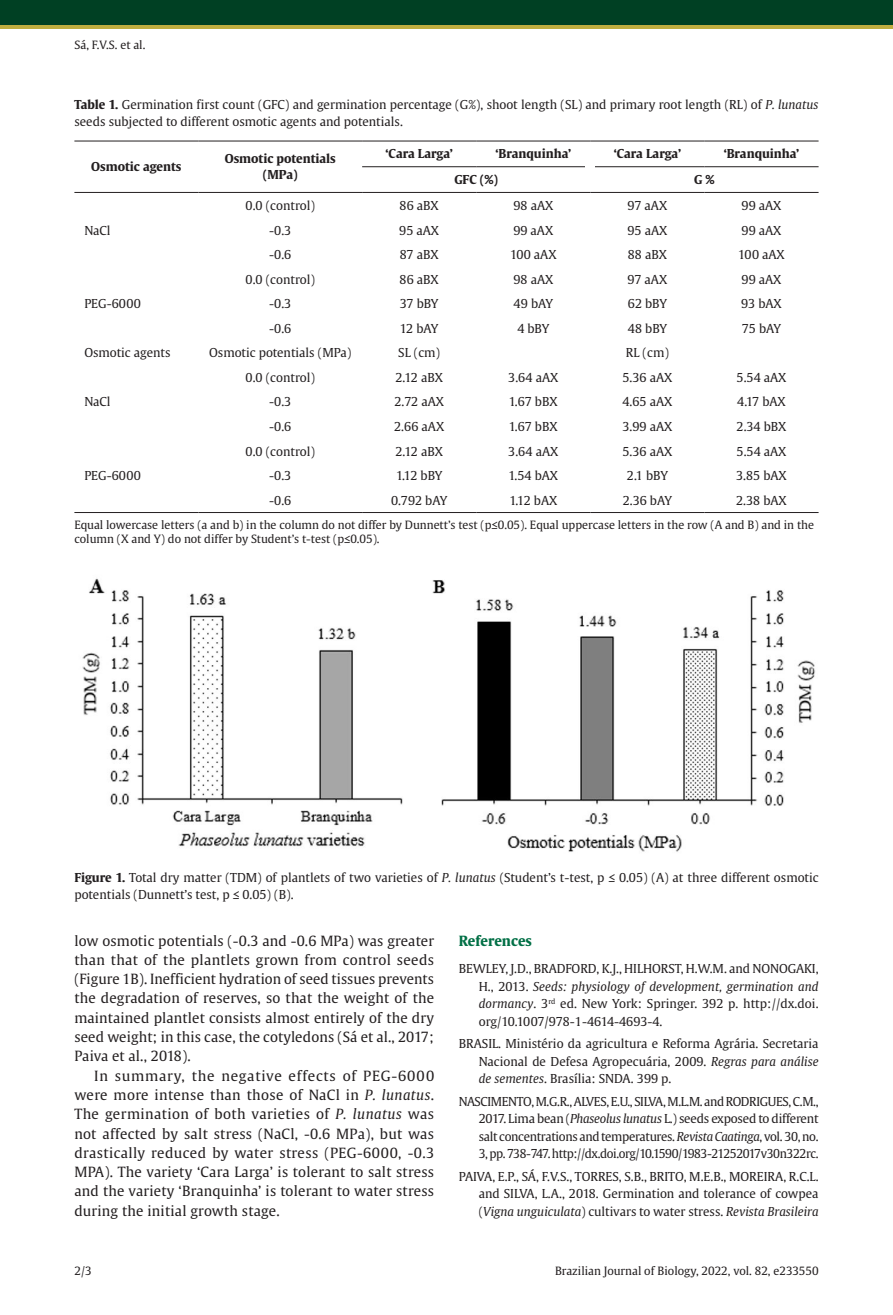
<style>
.page{position:relative;width:893px;height:1315px;background:#fff}
.page>*{position:absolute;margin:0;border:0;box-sizing:border-box;transform-origin:0 0}
.Paragraph{font:14px/19.2px "Gulliver";letter-spacing:.01em;color:#231f20;text-align:justify}
.ReferenceHead{font:700 14px "Gulliver";color:#006f45}
.Reference{font:12.25px/17.5px "Gulliver";color:#231f20;text-align:justify}
.TableBody{font:12.25px "Gulliver";color:#231f20}
.TableTitle{font:12.25px/16.6px "Gulliver";color:#231f20}
.FigureCaption{font:12.25px/16.6px "Gulliver";color:#231f20}
.TableHead{font:700 12.25px/16.6px "Gulliver";color:#231f20;text-align:center}
.TableFootnote{font:11.38px/13.7px "Gulliver";color:#231f20}
.s1{font-weight:700}
.s2{font-style:italic}
</style>
<div class="page">
<div style="left:0;top:12px;width:893px;height:17px;background:#bfad40"></div>
<div style="left:0;top:0;width:893px;height:25px;background:#004023"></div>
<img style="left:82px;top:578px;width:733px;height:274px">
<hr style="left:74px;top:141px;width:124px;height:1px;background:#231f20">
<hr style="left:198px;top:141px;width:164px;height:1px;background:#231f20">
<hr style="left:362px;top:141px;width:114px;height:1px;background:#231f20">
<hr style="left:476px;top:141px;width:114px;height:1px;background:#231f20">
<hr style="left:590px;top:141px;width:114px;height:1px;background:#231f20">
<hr style="left:704px;top:141px;width:115px;height:1px;background:#231f20">
<hr style="left:362px;top:166px;width:114px;height:1px;background:#231f20">
<hr style="left:476px;top:166px;width:114px;height:1px;background:#231f20">
<hr style="left:590px;top:166px;width:114px;height:1px;background:#231f20">
<hr style="left:704px;top:166px;width:115px;height:1px;background:#231f20">
<hr style="left:74px;top:192px;width:124px;height:1px;background:#231f20">
<hr style="left:198px;top:192px;width:164px;height:1px;background:#231f20">
<hr style="left:362px;top:192px;width:114px;height:1px;background:#231f20">
<hr style="left:476px;top:192px;width:114px;height:1px;background:#231f20">
<hr style="left:590px;top:192px;width:114px;height:1px;background:#231f20">
<hr style="left:704px;top:192px;width:115px;height:1px;background:#231f20">
<hr style="left:74px;top:512px;width:124px;height:1px;background:#231f20">
<hr style="left:198px;top:512px;width:164px;height:1px;background:#231f20">
<hr style="left:362px;top:512px;width:114px;height:1px;background:#231f20">
<hr style="left:476px;top:512px;width:114px;height:1px;background:#231f20">
<hr style="left:590px;top:512px;width:114px;height:1px;background:#231f20">
<hr style="left:704px;top:512px;width:115px;height:1px;background:#231f20">
<div style="left:585px;top:163px;width:10px;height:10px;background:#fff"></div>
<p class="TableFootnote" style="left:74px;top:38px;width:72px">Sá, F.V.S. et al.</p>
<p class="TableTitle" style="left:74px;top:96px;width:746px"><span class="s1">Table 1.</span> Germination first count (GFC) and germination percentage (G%), shoot length (SL) and primary root length (RL) of <span class="s2">P. lunatus </span>seeds subjected to different osmotic agents and potentials.</p>
<p class="TableHead" style="left:91px;top:158px;width:92px">Osmotic agents</p>
<p class="TableHead" style="left:225px;top:150px;width:113px">Osmotic potentials (MPa)</p>
<p class="TableHead" style="left:386px;top:145px;width:69px">‘Cara Larga’</p>
<p class="TableHead" style="left:495px;top:145px;width:77px">‘Branquinha’</p>
<p class="TableHead" style="left:614px;top:145px;width:69px">‘Cara Larga’</p>
<p class="TableHead" style="left:724px;top:145px;width:77px">‘Branquinha’</p>
<p class="TableHead" style="left:454px;top:171px;width:45px">GFC (%)</p>
<p class="TableHead" style="left:694px;top:171px;width:22px">G %</p>
<p class="TableBody" style="left:84px;top:222px;width:28px">NaCl</p>
<p class="TableBody" style="left:84px;top:296px;width:58px">PEG-6000</p>
<p class="TableBody" style="left:246px;top:198px;width:71px">0.0 (control)</p>
<p class="TableBody" style="left:400px;top:198px;width:41px">86 aBX</p>
<p class="TableBody" style="left:513px;top:198px;width:41px">98 aAX</p>
<p class="TableBody" style="left:628px;top:198px;width:41px">97 aAX</p>
<p class="TableBody" style="left:742px;top:198px;width:41px">99 aAX</p>
<p class="TableBody" style="left:269px;top:222px;width:24px">-0.3</p>
<p class="TableBody" style="left:399px;top:222px;width:41px">95 aAX</p>
<p class="TableBody" style="left:513px;top:222px;width:41px">99 aAX</p>
<p class="TableBody" style="left:627px;top:222px;width:41px">95 aAX</p>
<p class="TableBody" style="left:742px;top:222px;width:41px">99 aAX</p>
<p class="TableBody" style="left:269px;top:247px;width:24px">-0.6</p>
<p class="TableBody" style="left:400px;top:247px;width:40px">87 aBX</p>
<p class="TableBody" style="left:510px;top:247px;width:48px">100 aAX</p>
<p class="TableBody" style="left:628px;top:247px;width:41px">88 aBX</p>
<p class="TableBody" style="left:738px;top:247px;width:48px">100 aAX</p>
<p class="TableBody" style="left:246px;top:271px;width:71px">0.0 (control)</p>
<p class="TableBody" style="left:400px;top:271px;width:41px">86 aBX</p>
<p class="TableBody" style="left:513px;top:271px;width:41px">98 aAX</p>
<p class="TableBody" style="left:628px;top:271px;width:41px">97 aAX</p>
<p class="TableBody" style="left:742px;top:271px;width:41px">99 aAX</p>
<p class="TableBody" style="left:269px;top:296px;width:24px">-0.3</p>
<p class="TableBody" style="left:400px;top:296px;width:40px">37 bBY</p>
<p class="TableBody" style="left:513px;top:296px;width:41px">49 bAY</p>
<p class="TableBody" style="left:628px;top:296px;width:41px">62 bBY</p>
<p class="TableBody" style="left:741px;top:296px;width:42px">93 bAX</p>
<p class="TableBody" style="left:269px;top:321px;width:24px">-0.6</p>
<p class="TableBody" style="left:400px;top:321px;width:40px">12 bAY</p>
<p class="TableBody" style="left:517px;top:321px;width:33px">4 bBY</p>
<p class="TableBody" style="left:628px;top:321px;width:41px">48 bBY</p>
<p class="TableBody" style="left:742px;top:321px;width:41px">75 bAY</p>
<p class="TableBody" style="left:84px;top:345px;width:88px">Osmotic agents</p>
<p class="TableBody" style="left:209px;top:345px;width:144px">Osmotic potentials (MPa)</p>
<p class="TableBody" style="left:398px;top:345px;width:43px">SL (cm)</p>
<p class="TableBody" style="left:626px;top:345px;width:45px">RL (cm)</p>
<p class="TableBody" style="left:84px;top:394px;width:28px">NaCl</p>
<p class="TableBody" style="left:246px;top:370px;width:71px">0.0 (control)</p>
<p class="TableBody" style="left:395px;top:370px;width:49px">2.12 aBX</p>
<p class="TableBody" style="left:508px;top:370px;width:52px">3.64 aAX</p>
<p class="TableBody" style="left:622px;top:370px;width:51px">5.36 aAX</p>
<p class="TableBody" style="left:737px;top:370px;width:51px">5.54 aAX</p>
<p class="TableBody" style="left:269px;top:394px;width:24px">-0.3</p>
<p class="TableBody" style="left:394px;top:394px;width:51px">2.72 aAX</p>
<p class="TableBody" style="left:509px;top:394px;width:50px">1.67 bBX</p>
<p class="TableBody" style="left:622px;top:394px;width:51px">4.65 aAX</p>
<p class="TableBody" style="left:737px;top:394px;width:50px">4.17 bAX</p>
<p class="TableBody" style="left:269px;top:419px;width:24px">-0.6</p>
<p class="TableBody" style="left:394px;top:419px;width:52px">2.66 aAX</p>
<p class="TableBody" style="left:509px;top:419px;width:50px">1.67 bBX</p>
<p class="TableBody" style="left:622px;top:419px;width:51px">3.99 aAX</p>
<p class="TableBody" style="left:737px;top:419px;width:51px">2.34 bBX</p>
<p class="TableBody" style="left:246px;top:443px;width:71px">0.0 (control)</p>
<p class="TableBody" style="left:395px;top:443px;width:49px">2.12 aBX</p>
<p class="TableBody" style="left:508px;top:443px;width:52px">3.64 aAX</p>
<p class="TableBody" style="left:622px;top:443px;width:51px">5.36 aAX</p>
<p class="TableBody" style="left:737px;top:443px;width:51px">5.54 aAX</p>
<p class="TableBody" style="left:269px;top:468px;width:24px">-0.3</p>
<p class="TableBody" style="left:396px;top:468px;width:48px">1.12 bBY</p>
<p class="TableBody" style="left:509px;top:468px;width:51px">1.54 bAX</p>
<p class="TableBody" style="left:627px;top:468px;width:42px">2.1 bBY</p>
<p class="TableBody" style="left:736px;top:468px;width:52px">3.85 bAX</p>
<p class="TableBody" style="left:269px;top:492px;width:24px">-0.6</p>
<p class="TableBody" style="left:391px;top:492px;width:58px">0.792 bAY</p>
<p class="TableBody" style="left:509px;top:492px;width:49px">1.12 bAX</p>
<p class="TableBody" style="left:623px;top:492px;width:51px">2.36 bAY</p>
<p class="TableBody" style="left:736px;top:492px;width:52px">2.38 bAX</p>
<p class="TableFootnote" style="left:74px;top:518px;width:741px">Equal lowercase letters (a and b) in the column do not differ by Dunnett’s test (p≤0.05). Equal uppercase letters in the row (A and B) and in the column (X and Y) do not differ by Student’s t-test (p≤0.05).</p>
<p class="TableBody" style="left:84px;top:468px;width:58px">PEG-6000</p>
<p class="FigureCaption" style="left:74px;top:869px;width:746px"><span class="s1">Figure 1.</span> Total dry matter (TDM) of plantlets of two varieties of <span class="s2">P. lunatus</span> (Student’s t-test, p ≤ 0.05) (A) at three different osmotic potentials (Dunnett’s test, p ≤ 0.05) (B).</p>
<p class="Paragraph" style="left:74px;top:931px;width:361px">low osmotic potentials (-0.3 and -0.6 MPa) was greater than that of the plantlets grown from control seeds (Figure 1B). Inefficient hydration of seed tissues prevents the degradation of reserves, so that the weight of the maintained plantlet consists almost entirely of the dry seed weight; in this case, the cotyledons (Sá et al., 2017; Paiva et al., 2018).</p>
<p class="Paragraph" style="left:74px;top:1066px;width:361px;text-indent:20px">In summary, the negative effects of PEG-6000 were more intense than those of NaCl in <span class="s2">P. lunatus</span>.<br>The germination of both varieties of <span class="s2">P. lunatus</span> was not affected by salt stress (NaCl, -0.6 MPa), but was drastically reduced by water stress (PEG-6000, -0.3<br>MPA). The variety ‘Cara Larga’ is tolerant to salt stress and the variety ‘Branquinha’ is tolerant to water stress during the initial growth stage.</p>
<p class="ReferenceHead" style="left:459px;top:931px;width:75px">References</p>
<p class="Reference" style="left:479px;top:960px;width:341px;text-indent:-20px">BEWLEY, J.D., BRADFORD, K.J., HILHORST, H.W.M. and NONOGAKI, H., 2013. <span class="s2">Seeds: physiology of development, germination and dormancy</span>. 3<sup>rd</sup> ed. New York: Springer. 392 p. http://dx.doi. org/10.1007/978-1-4614-4693-4.</p>
<p class="Reference" style="left:479px;top:1035px;width:341px;text-indent:-20px">BRASIL. Ministério da agricultura e Reforma Agrária. Secretaria Nacional de Defesa Agropecuária, 2009. <span class="s2">Regras para análise de sementes</span>. Brasília: SNDA. 399 p.</p>
<p class="Reference" style="left:479px;top:1092px;width:341px;text-indent:-20px">NASCIMENTO, M.G.R., ALVES, E.U., SILVA, M.L.M. and RODRIGUES, C.M., 2017. Lima bean (<span class="s2">Phaseolus lunatus</span> L.) seeds exposed to different salt concentrations and temperatures. <span class="s2">Revista Caatinga</span>, vol. 30, no.<br>3, pp. 738-747. http://dx.doi.org/10.1590/1983-21252017v30n322rc.</p>
<p class="Reference" style="left:479px;top:1167px;width:341px;text-indent:-20px">PAIVA, E.P., SÁ, F.V.S., TORRES, S.B., BRITO, M.E.B., MOREIRA, R.C.L. and SILVA, L.A., 2018. Germination and tolerance of cowpea (<span class="s2">Vigna unguiculata</span>) cultivars to water stress. <span class="s2">Revista Brasileira</span></p>
<p class="TableFootnote" style="left:74px;top:1264px;width:19px">2/3</p>
<p class="TableFootnote" style="left:555px;top:1264px;width:265px">Brazilian Journal of Biology, 2022, vol. 82, e233550</p>
</div>
